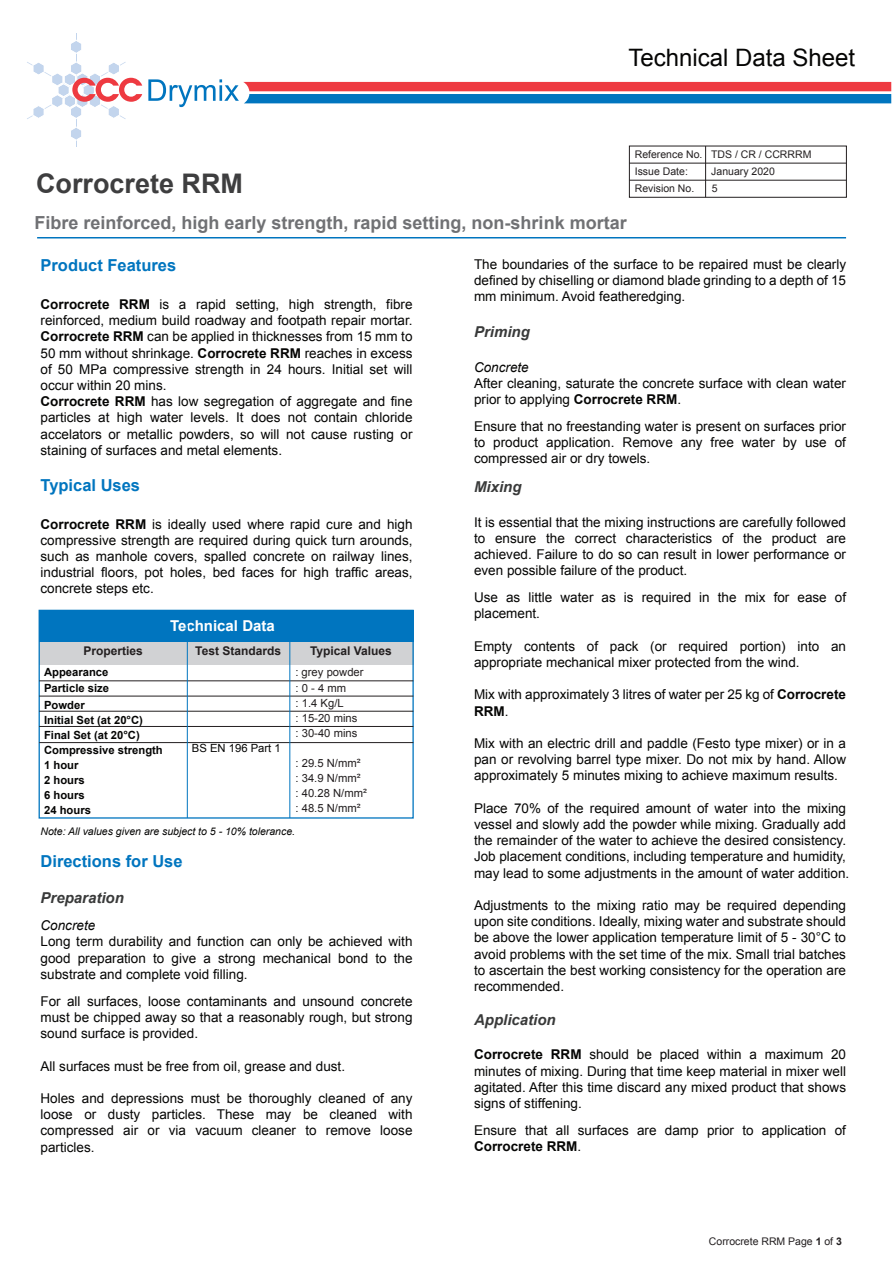
<style>
.page{position:relative;width:893px;height:1263px;background:#fff}
.page>*{position:absolute;margin:0;border:0;box-sizing:border-box;transform-origin:0 0}
.t1{font:700 27px "Arial";color:#3e3e3f}
.t2{font:24px "Arial";color:#050504}
.t3{font:700 18px "Arial";color:#707174}
.t4{font:700 16.5px "Arial";color:#0075bf}
.t5{font:italic 700 15px "Arial";color:#393a3a}
.t6{font:700 15px "Arial";color:#fff}
.t7{font:13.5px/16.2px "Arial";color:#050504;text-align:justify}
.t8{font:italic 13.5px "Arial";color:#050504}
.t9{font:700 12px "Arial";color:#231f20}
.t10{font:700 11.25px/15px "Arial";color:#050504;text-align:justify}
.t11{font:11.25px/15.3px "Arial";color:#231f20}
.t12{font:11.25px "Arial";color:#050504}
.t13{font:10.5px/17.5px "Arial";color:#231f20}
.t14{font:italic 10.5px "Arial";color:#050504}
.s1{font-weight:700}
</style>
<div class="page">
<hr style="left:37px;top:237px;width:809px;height:1px;background:#0075bf">
<hr style="left:629px;top:180px;width:217px;height:1px;background:#231f20">
<hr style="left:629px;top:163px;width:217px;height:1px;background:#231f20">
<hr style="left:705px;top:146px;width:1px;height:51px;background:#231f20">
<div style="left:39px;top:641px;width:375px;height:24px;background:#d1d2d4"></div>
<hr style="left:39px;top:681px;width:374px;height:1px;background:#231f20">
<hr style="left:39px;top:696px;width:374px;height:1px;background:#231f20">
<hr style="left:39px;top:711px;width:374px;height:1px;background:#231f20">
<hr style="left:39px;top:726px;width:374px;height:1px;background:#231f20">
<hr style="left:39px;top:742px;width:374px;height:1px;background:#231f20">
<div style="left:39px;top:610px;width:375px;height:32px;background:#0075bf"></div>
<hr style="left:187px;top:625px;width:1px;height:193px;background:#0075bf">
<hr style="left:289px;top:625px;width:1px;height:193px;background:#0075bf">
<hr style="left:76px;top:34px;width:1px;height:113px;background:#c3d5ed">
<svg style="left:71px;top:40px;width:10px;height:14px"></svg>
<svg style="left:71px;top:126px;width:10px;height:15px"></svg>
<svg style="left:27px;top:61px;width:115px;height:58px"></svg>
<svg style="left:148px;top:79px;width:743px;height:28px"></svg>
<h2 class="t2" style="left:628px;top:42px;width:228px">Technical Data Sheet</h2>
<h1 class="t1" style="left:36px;top:165px;width:209px">Corrocrete RRM</h1>
<h3 class="t3" style="left:35px;top:210px;width:594px">Fibre reinforced, high early strength, rapid setting, non-shrink mortar</h3>
<p class="t13" style="left:635px;top:145px;width:178px">Reference No. TDS / CR / CCRRRM<br>Issue Date:</p>
<p class="t13" style="left:711px;top:163px;width:65px">January 2020</p>
<p class="t13" style="left:635px;top:179px;width:61px">Revision No.</p>
<p class="t13" style="left:712px;top:179px;width:7px">5</p>
<p class="t4" style="left:41px;top:254px;width:137px">Product Features</p>
<p class="t7" style="left:41px;top:296px;width:373px;text-align:left"><span class="s1">Corrocrete RRM</span> is a rapid setting, high strength, fibre reinforced, medium build roadway and footpath repair mortar.<br><span class="s1">Corrocrete RRM</span> can be applied in thicknesses from 15 mm to 50 mm without shrinkage. <span class="s1">Corrocrete RRM</span> reaches in excess of 50 MPa compressive strength in 24 hours. Initial set will occur within 20 mins.<br><span class="s1">Corrocrete RRM</span> has low segregation of aggregate and fine particles at high water levels. It does not contain chloride accelators or metallic powders, so will not cause rusting or staining of surfaces and metal elements.</p>
<p class="t4" style="left:41px;top:474px;width:101px">Typical Uses</p>
<p class="t7" style="left:41px;top:516px;width:373px"><span class="s1">Corrocrete RRM</span> is ideally used where rapid cure and high compressive strength are required during quick turn arounds, such as manhole covers, spalled concrete on railway lines, industrial floors, pot holes, bed faces for high traffic areas, concrete steps etc.</p>
<p class="t6" style="left:170px;top:615px;width:106px">Technical Data</p>
<p class="t9" style="left:84px;top:643px;width:61px">Properties</p>
<p class="t9" style="left:195px;top:643px;width:87px">Test Standards</p>
<p class="t9" style="left:310px;top:643px;width:83px">Typical Values</p>
<p class="t10" style="left:44px;top:664px;width:67px;line-height:16.5px">Appearance Particle size Powder</p>
<p class="t10" style="left:44px;top:713px;width:120px;text-align:left">Initial Set (at 20°C)<br>Final Set (at 20°C)<br>Compressive strength<br>1 hour<br>2 hours<br>6 hours<br>24 hours</p>
<p class="t12" style="left:192px;top:741px;width:90px">BS EN 196 Part 1</p>
<p class="t11" style="left:295px;top:664px;width:70px">: grey powder : 0 - 4 mm<br>: 1.4 Kg/L<br>: 15-20 mins<br>: 30-40 mins</p>
<p class="t11" style="left:295px;top:756px;width:73px">: 29.5 N/mm²<br>: 34.9 N/mm²<br>: 40.28 N/mm² : 48.5 N/mm²</p>
<p class="t14" style="left:41px;top:824px;width:256px">Note: All values given are subject to 5 - 10% tolerance.</p>
<p class="t4" style="left:41px;top:850px;width:144px">Directions for Use</p>
<p class="t5" style="left:41px;top:888px;width:85px">Preparation</p>
<p class="t8" style="left:41px;top:917px;width:56px">Concrete</p>
<p class="t7" style="left:41px;top:933px;width:373px">Long term durability and function can only be achieved with good preparation to give a strong mechanical bond to the substrate and complete void filling.</p>
<p class="t7" style="left:41px;top:993px;width:373px">For all surfaces, loose contaminants and unsound concrete must be chipped away so that a reasonably rough, but strong sound surface is provided.</p>
<p class="t7" style="left:41px;top:1058px;width:306px">All surfaces must be free from oil, grease and dust.</p>
<p class="t7" style="left:41px;top:1090px;width:373px">Holes and depressions must be thoroughly cleaned of any loose or dusty particles. These may be cleaned with compressed air or via vacuum cleaner to remove loose particles.</p>
<p class="t7" style="left:474px;top:256px;width:374px">The boundaries of the surface to be repaired must be clearly defined by chiselling or diamond blade grinding to a depth of 15 mm minimum. Avoid featheredging.</p>
<p class="t5" style="left:474px;top:322px;width:57px">Priming</p>
<p class="t8" style="left:474px;top:358px;width:56px">Concrete</p>
<p class="t7" style="left:474px;top:375px;width:373px">After cleaning, saturate the concrete surface with clean water prior to applying <span class="s1">Corrocrete RRM</span>.</p>
<p class="t7" style="left:474px;top:418px;width:373px">Ensure that no freestanding water is present on surfaces prior to product application. Remove any free water by use of compressed air or dry towels.</p>
<p class="t5" style="left:474px;top:477px;width:49px">Mixing</p>
<p class="t7" style="left:474px;top:514px;width:373px">It is essential that the mixing instructions are carefully followed to ensure the correct characteristics of the product are achieved. Failure to do so can result in lower performance or even possible failure of the product.</p>
<p class="t7" style="left:474px;top:589px;width:374px">Use as little water as is required in the mix for ease of placement.</p>
<p class="t7" style="left:474px;top:638px;width:374px">Empty contents of pack (or required portion) into an appropriate mechanical mixer protected from the wind.</p>
<p class="t7" style="left:474px;top:687px;width:373px">Mix with approximately 3 litres of water per 25 kg of <span class="s1">Corrocrete<br>RRM</span>.</p>
<p class="t7" style="left:474px;top:735px;width:374px">Mix with an electric drill and paddle (Festo type mixer) or in a pan or revolving barrel type mixer. Do not mix by hand. Allow approximately 5 minutes mixing to achieve maximum results.</p>
<p class="t7" style="left:474px;top:800px;width:377px;text-align:left">Place 70% of the required amount of water into the mixing vessel and slowly add the powder while mixing. Gradually add the remainder of the water to achieve the desired consistency.<br>Job placement conditions, including temperature and humidity, may lead to some adjustments in the amount of water addition.</p>
<p class="t7" style="left:474px;top:897px;width:374px">Adjustments to the mixing ratio may be required depending upon site conditions. Ideally, mixing water and substrate should be above the lower application temperature limit of 5 - 30°C to avoid problems with the set time of the mix. Small trial batches to ascertain the best working consistency for the operation are recommended.</p>
<p class="t5" style="left:474px;top:1010px;width:83px">Application</p>
<p class="t7" style="left:474px;top:1047px;width:374px"><span class="s1">Corrocrete RRM</span> should be placed within a maximum 20 minutes of mixing. During that time keep material in mixer well agitated. After this time discard any mixed product that shows signs of stiffening.</p>
<p class="t7" style="left:474px;top:1122px;width:373px">Ensure that all surfaces are damp prior to application of<br><span class="s1">Corrocrete RRM</span>.</p>
<p class="t13" style="left:709px;top:1233px;width:135px">Corrocrete RRM Page <span class="s1">1</span> of <span class="s1">3</span></p>
</div>
